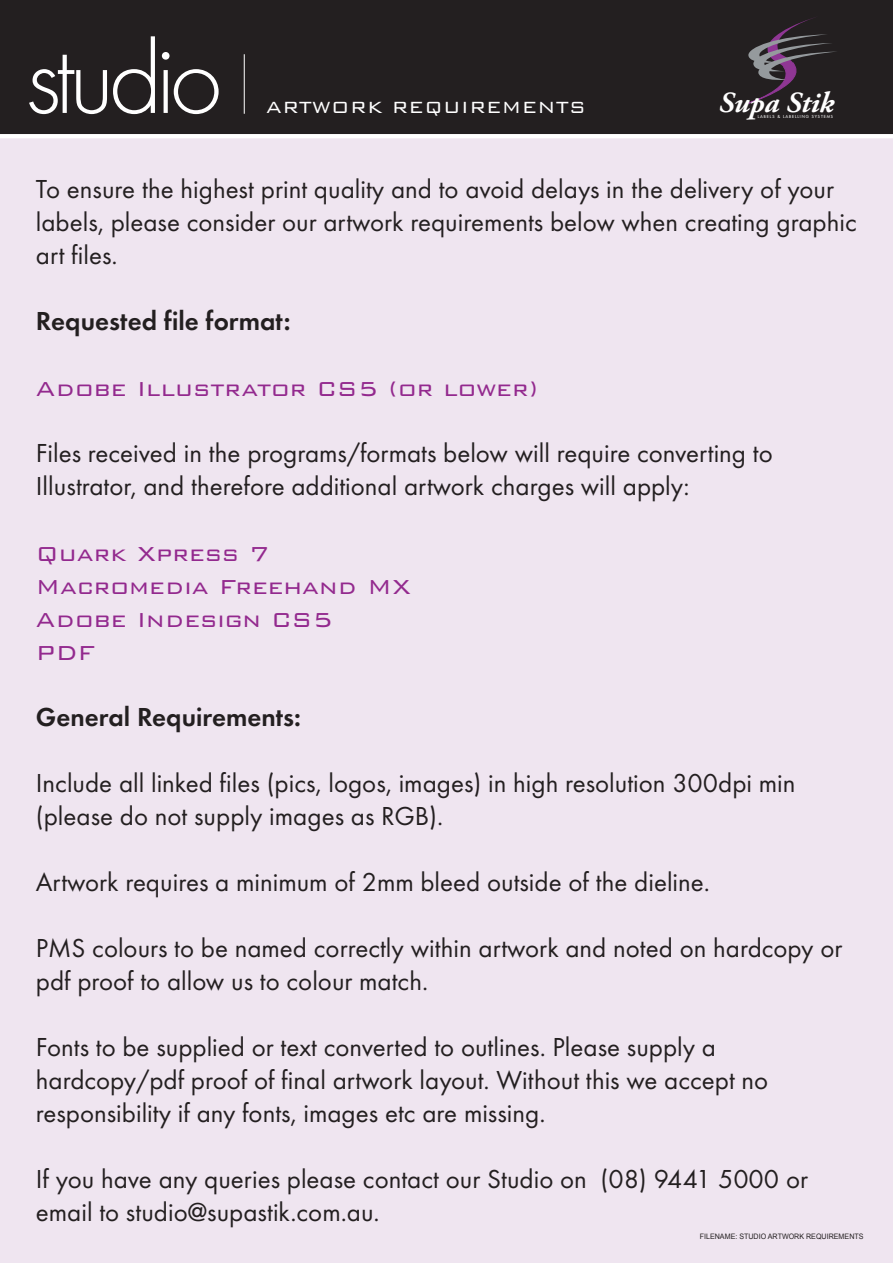
<style>
.page{position:relative;width:893px;height:1263px;background:#fff}
.page>*{position:absolute;margin:0;border:0;box-sizing:border-box;transform-origin:0 0}
.t1{font:300 105px "Futura T";letter-spacing:-.06em;color:#fff}
.t2{font:italic 700 29.1px "Adobe Garamond Pro";color:#fff}
.t3{font:27px/33px "Futura T";color:#231f20}
.t4{font:300 27px/33px "Bank Gothic BT";color:#93298e}
.t5{font:600 27px "Futura T";color:#231f20}
.t6{font:300 21.6px "Bank Gothic BT";letter-spacing:.02em;color:#fff}
.t7{font:7.5px "Arial";color:#231f20;scale:.95 1}
.t8{font:4.05px "Futura";letter-spacing:.225em;color:#fff}
</style>
<div class="page">
<div style="left:0;top:125px;width:893px;height:1138px;background:#efe5f0"></div>
<div style="left:0;top:0;width:893px;height:135px;background:#231f20"></div>
<hr style="left:244px;top:54px;width:1px;height:60px;background:#fff">
<hr style="left:0;top:134px;width:893px;height:4px;background:#fff">
<svg style="left:748px;top:18px;width:88px;height:85px"></svg>
<h1 class="t1" style="left:25px;top:17px;width:200px">studio</h1>
<p class="t6" style="left:266px;top:96px;width:321px">ARTWORK REQUIREMENTS</p>
<p class="t2" style="left:719px;top:86px;width:117px">Supa Stik</p>
<p class="t8" style="left:758px;top:114px;width:77px">LABELS &amp; LABELLING SYSTEMS</p>
<p class="t3" style="left:36px;top:173px;width:822px">To ensure the highest print quality and to avoid delays in the delivery of your labels, please consider our artwork requirements below when creating graphic art files.</p>
<p class="t5" style="left:36px;top:305px;width:256px">Requested file format:</p>
<p class="t4" style="left:36px;top:372px;width:504px">Adobe Illustrator CS5 (or lower)</p>
<p class="t3" style="left:36px;top:437px;width:738px">Files received in the programs/formats below will require converting to<br>Illustrator, and therefore additional artwork charges will apply:</p>
<p class="t4" style="left:36px;top:537px;width:377px">Quark Xpress 7<br>Macromedia Freehand MX<br>Adobe Indesign CS5<br>PDF</p>
<p class="t5" style="left:36px;top:701px;width:267px">General Requirements:</p>
<p class="t3" style="left:36px;top:767px;width:761px">Include all linked files (pics, logos, images) in high resolution 300dpi min (please do not supply images as RGB).</p>
<p class="t3" style="left:36px;top:866px;width:676px">Artwork requires a minimum of 2mm bleed outside of the dieline.</p>
<p class="t3" style="left:36px;top:932px;width:808px">PMS colours to be named correctly within artwork and noted on hardcopy or pdf proof to allow us to colour match.</p>
<p class="t3" style="left:36px;top:1031px;width:734px">Fonts to be supplied or text converted to outlines. Please supply a hardcopy/pdf proof of final artwork layout. Without this we accept no responsibility if any fonts, images etc are missing.</p>
<p class="t3" style="left:36px;top:1163px;width:774px">If you have any queries please contact our Studio on (08) 9441 5000 or email to studio@supastik.com.au.</p>
<p class="t7" style="left:700px;top:1232px;width:174px">FILENAME: STUDIO ARTWORK REQUIREMENTS</p>
</div>
